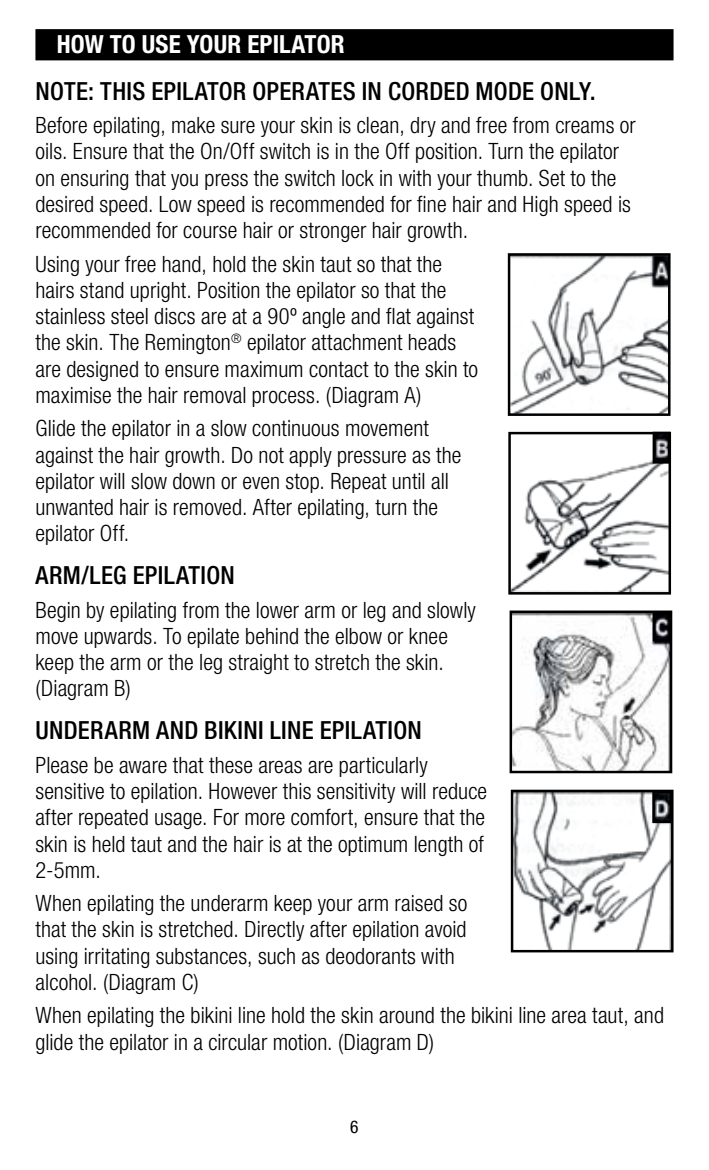
<style>
.page{position:relative;width:709px;height:1170px;background:#fff}
.page>*{position:absolute;margin:0;border:0;box-sizing:border-box;transform-origin:0 0}
.t1{font:500 condensed 25px "Helvetica Neue LT Std";letter-spacing:.01em;color:#000}
.t2{font:700 condensed 25px "Helvetica Neue LT Std";letter-spacing:.005em;color:#fff}
.t3{font:300 condensed 22.5px/26.2px "Helvetica Neue LT Std";letter-spacing:.005em;color:#000}
.t4{font:condensed 17.5px "Helvetica Neue LT Std";color:#000}
</style>
<div class="page">
<img style="left:511px;top:256px;width:156px;height:157px">
<div style="left:508px;top:253px;width:162px;height:163px;border:2px solid #000"></div>
<img style="left:511px;top:460px;width:157px;height:131px">
<div style="left:508px;top:432px;width:163px;height:162px;border:2px solid #000"></div>
<img style="left:655px;top:434px;width:12px;height:26px">
<div style="left:652px;top:431px;width:18px;height:32px;border:2px solid #000"></div>
<img style="left:512px;top:613px;width:157px;height:157px">
<div style="left:509px;top:610px;width:163px;height:163px;border:2px solid #000"></div>
<img style="left:655px;top:615px;width:13px;height:23px">
<div style="left:652px;top:612px;width:19px;height:29px;border:2px solid #000"></div>
<img style="left:514px;top:792px;width:156px;height:157px">
<div style="left:511px;top:789px;width:162px;height:163px;border:2px solid #000"></div>
<img style="left:655px;top:794px;width:14px;height:26px">
<div style="left:652px;top:791px;width:20px;height:32px;border:2px solid #000"></div>
<div style="left:35px;top:29px;width:638px;height:31px;background:#000"></div>
<p class="t2" style="left:57px;top:29px;width:289px">HOW TO USE YOUR EPILATOR</p>
<p class="t1" style="left:35px;top:76px;width:562px">NOTE: THIS EPILATOR OPERATES IN CORDED MODE ONLY.</p>
<p class="t3" style="left:35px;top:112px;width:602px">Before epilating, make sure your skin is clean, dry and free from creams or oils. Ensure that the On/Off switch is in the Off position. Turn the epilator on ensuring that you press the switch lock in with your thumb. Set to the desired speed. Low speed is recommended for fine hair and High speed is recommended for course hair or stronger hair growth.</p>
<p class="t3" style="left:35px;top:250px;width:444px">Using your free hand, hold the skin taut so that the hairs stand upright. Position the epilator so that the stainless steel discs are at a 90º angle and flat against the skin. The Remington<sup>®</sup> epilator attachment heads are designed to ensure maximum contact to the skin to maximise the hair removal process. (Diagram A)</p>
<p class="t3" style="left:35px;top:415px;width:427px">Glide the epilator in a slow continuous movement against the hair growth. Do not apply pressure as the epilator will slow down or even stop. Repeat until all unwanted hair is removed. After epilating, turn the epilator Off.</p>
<p class="t1" style="left:35px;top:560px;width:201px">ARM/LEG EPILATION</p>
<p class="t3" style="left:35px;top:596px;width:442px">Begin by epilating from the lower arm or leg and slowly move upwards. To epilate behind the elbow or knee keep the arm or the leg straight to stretch the skin. (Diagram B)</p>
<p class="t1" style="left:35px;top:715px;width:388px">UNDERARM AND BIKINI LINE EPILATION</p>
<p class="t3" style="left:35px;top:751px;width:453px">Please be aware that these areas are particularly sensitive to epilation. However this sensitivity will reduce after repeated usage. For more comfort, ensure that the skin is held taut and the hair is at the optimum length of 2-5mm.</p>
<p class="t3" style="left:35px;top:889px;width:433px">When epilating the underarm keep your arm raised so that the skin is stretched. Directly after epilation avoid using irritating substances, such as deodorants with alcohol. (Diagram C)</p>
<p class="t3" style="left:35px;top:1002px;width:630px">When epilating the bikini line hold the skin around the bikini line area taut, and glide the epilator in a circular motion. (Diagram D)</p>
<p class="t4" style="left:350px;top:1116px;width:10px">6</p>
</div>
